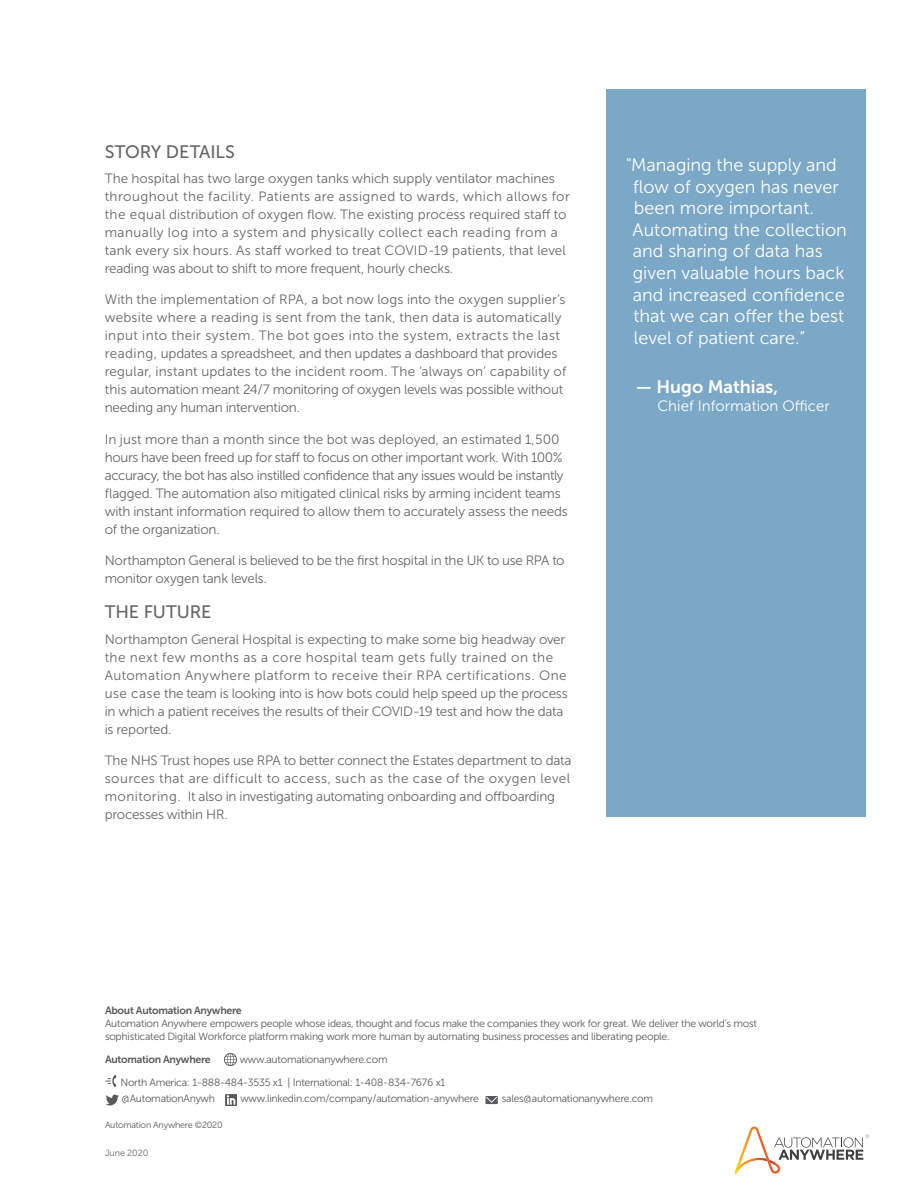
<style>
.page{position:relative;width:918px;height:1188px;background:#fff}
.page>*{position:absolute;margin:0;border:0;box-sizing:border-box;transform-origin:0 0}
.t1{font:18px/21.6px "Museo Sans 300";color:#fff}
.t2{font:18px "Museo Sans 500";letter-spacing:-.005em;color:#666}
.t3{font:18px "Museo Sans 700";color:#fff}
.t4{font:15px "Museo Sans 300";color:#fff}
.t5{font:13.5px/18px "Museo Sans 300";letter-spacing:-.01em;color:#666}
.t6{font:10.5px/12.6px "Museo Sans 300";letter-spacing:-.025em;color:#58595b}
.t7{font:10.5px "Museo Sans 700";letter-spacing:-.025em;color:#58595b}
.t8{font:9px "Museo Sans 300";letter-spacing:-.025em;color:#58595b}
.t9{font:9px "Museo Sans 300";letter-spacing:-.01em;color:#686868}
</style>
<div class="page">
<svg style="left:105px;top:1075px;width:12px;height:12px"></svg>
<svg style="left:106px;top:1095px;width:13px;height:10px"></svg>
<svg style="left:225px;top:1094px;width:12px;height:12px"></svg>
<svg style="left:224px;top:1053px;width:13px;height:13px"></svg>
<svg style="left:486px;top:1096px;width:12px;height:8px"></svg>
<svg style="left:735px;top:1127px;width:134px;height:47px"></svg>
<div style="left:606px;top:89px;width:259px;height:727px;background:#7ba8c7"></div>
<h1 class="t2" style="left:105px;top:142px;width:132px">STORY DETAILS</h1>
<p class="t5" style="left:105px;top:169px;width:467px">The hospital has two large oxygen tanks which supply ventilator machines throughout the facility. Patients are assigned to wards, which allows for the equal distribution of oxygen flow. The existing process required staff to manually log into a system and physically collect each reading from a tank every six hours. As staff worked to treat COVID-19 patients, that level reading was about to shift to more frequent, hourly checks.</p>
<p class="t5" style="left:105px;top:291px;width:463px">With the implementation of RPA, a bot now logs into the oxygen supplier’s website where a reading is sent from the tank, then data is automatically input into their system. The bot goes into the system, extracts the last reading, updates a spreadsheet, and then updates a dashboard that provides regular, instant updates to the incident room. The ‘always on’ capability of this automation meant 24/7 monitoring of oxygen levels was possible without needing any human intervention.</p>
<p class="t5" style="left:105px;top:430px;width:465px">In just more than a month since the bot was deployed, an estimated 1,500 hours have been freed up for staff to focus on other important work. With 100% accuracy, the bot has also instilled confidence that any issues would be instantly flagged. The automation also mitigated clinical risks by arming incident teams with instant information required to allow them to accurately assess the needs of the organization.</p>
<p class="t5" style="left:105px;top:551px;width:461px">Northampton General is believed to be the first hospital in the UK to use RPA to monitor oxygen tank levels.</p>
<h1 class="t2" style="left:105px;top:602px;width:108px">THE FUTURE</h1>
<p class="t5" style="left:105px;top:630px;width:464px">Northampton General Hospital is expecting to make some big headway over the next few months as a core hospital team gets fully trained on the Automation Anywhere platform to receive their RPA certifications. One use case the team is looking into is how bots could help speed up the process in which a patient receives the results of their COVID-19 test and how the data is reported.</p>
<p class="t5" style="left:105px;top:752px;width:468px">The NHS Trust hopes use RPA to better connect the Estates department to data sources that are difficult to access, such as the case of the oxygen level monitoring. It also in investigating automating onboarding and offboarding processes within HR.</p>
<h1 class="t1" style="left:633px;top:154px;width:216px;text-indent:-6px">"Managing the supply and flow of oxygen has never been more important.<br>Automating the collection and sharing of data has given valuable hours back and increased confidence that we can offer the best level of patient care.”</h1>
<h1 class="t3" style="left:636px;top:377px;width:144px">— Hugo Mathias,</h1>
<p class="t4" style="left:657px;top:398px;width:174px">Chief Information Officer</p>
<p class="t7" style="left:105px;top:1005px;width:138px">About Automation Anywhere</p>
<p class="t6" style="left:105px;top:1017px;width:654px">Automation Anywhere empowers people whose ideas, thought and focus make the companies they work for great. We deliver the world’s most sophisticated Digital Workforce platform making work more human by automating business processes and liberating people.</p>
<p class="t7" style="left:105px;top:1053px;width:107px">Automation Anywhere</p>
<p class="t6" style="left:240px;top:1053px;width:149px">www.automationanywhere.com</p>
<p class="t6" style="left:120px;top:1074px;width:327px;line-height:16.5px">North America: 1-888-484-3535 x1 | International: 1-408-834-7676 x1 @AutomationAnywh</p>
<p class="t6" style="left:240px;top:1093px;width:240px">www.linkedin.com/company/automation-anywhere</p>
<p class="t6" style="left:502px;top:1093px;width:153px">sales@automationanywhere.com</p>
<p class="t8" style="left:105px;top:1121px;width:119px">Automation Anywhere ©2020</p>
<p class="t9" style="left:105px;top:1148px;width:45px">June 2020</p>
</div>
